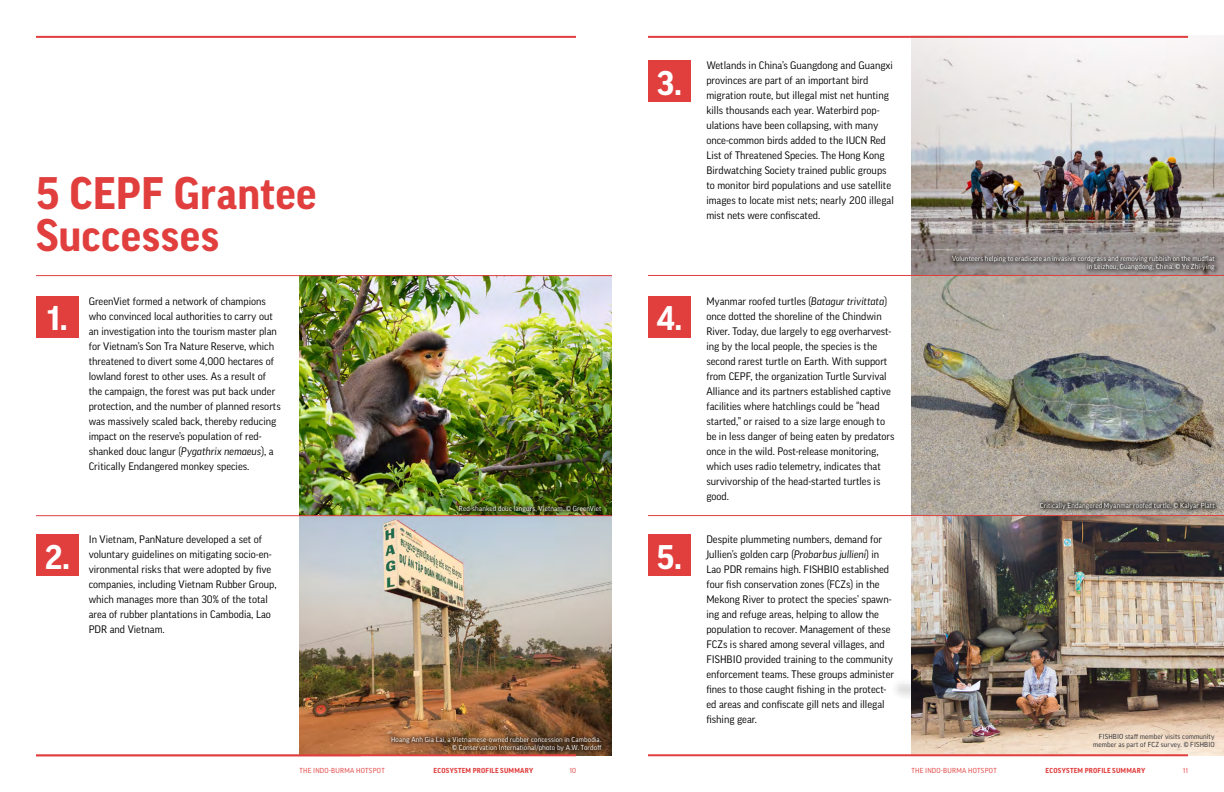
<style>
.page{position:relative;width:1224px;height:792px;background:#fff}
.page>*{position:absolute;margin:0;border:0;box-sizing:border-box;transform-origin:0 0}
.t1{font:700 44px/42px "Good Pro";letter-spacing:.01em;color:#e13e3e}
.t2{font:700 33px "Good Pro";color:#fff}
.t3{font:10.5px/15px "Good Pro";color:#000}
.t4{font:7px/8px "Good Pro";letter-spacing:.02em;color:#fff;text-align:right}
.t5{font:7px/8px "Good Pro";letter-spacing:.02em;color:#2b2e33;text-align:right}
.t6{font:700 7px "Good Pro";letter-spacing:.03em;color:#e13e3e}
.t7{font:7px "Good Pro";letter-spacing:.035em;color:#e13e3e}
.s1{font-style:italic}
</style>
<div class="page">
<img style="left:300px;top:517px;width:312px;height:239px">
<img style="left:912px;top:276px;width:312px;height:239px">
<img style="left:300px;top:276px;width:312px;height:240px">
<svg style="left:895px;top:677px;width:17px;height:24px"></svg>
<img style="left:912px;top:37px;width:312px;height:238px">
<img style="left:912px;top:516px;width:312px;height:240px">
<div style="left:454px;top:501px;width:152px;height:15px;background:#000;opacity:.68"></div>
<hr style="left:36px;top:36px;width:540px;height:2px;background:#e13e3e">
<div style="left:36px;top:534px;width:43px;height:42px;background:#e13e3e"></div>
<div style="left:36px;top:296px;width:43px;height:41px;background:#e13e3e"></div>
<div style="left:648px;top:60px;width:43px;height:42px;background:#e13e3e"></div>
<div style="left:648px;top:296px;width:43px;height:41px;background:#e13e3e"></div>
<div style="left:648px;top:534px;width:43px;height:42px;background:#e13e3e"></div>
<hr style="left:36px;top:516px;width:576px;height:1px;background:#e13e3e">
<hr style="left:36px;top:756px;width:325px;height:1px;background:#e13e3e">
<hr style="left:648px;top:275px;width:576px;height:1px;background:#e13e3e">
<hr style="left:648px;top:515px;width:576px;height:1px;background:#e13e3e">
<hr style="left:36px;top:754px;width:540px;height:2px;background:#e13e3e">
<hr style="left:648px;top:36px;width:540px;height:2px;background:#e13e3e">
<hr style="left:648px;top:754px;width:540px;height:2px;background:#e13e3e">
<hr style="left:36px;top:275px;width:576px;height:1px;background:#e13e3e">
<div style="left:947px;top:251px;width:272px;height:24px;background:#000;opacity:.48"></div>
<div style="left:1036px;top:498px;width:183px;height:16px;background:#000;opacity:.68"></div>
<div style="left:387px;top:732px;width:219px;height:23px;background:#000;opacity:.5"></div>
<h1 class="t1" style="left:36px;top:172px;width:282px">5 CEPF Grantee<br>Successes</h1>
<h2 class="t2" style="left:47px;top:300px;width:22px">1.</h2>
<p class="t3" style="left:89px;top:293px;width:194px">GreenViet formed a network of champions who convinced local authorities to carry out an investigation into the tourism master plan for Vietnam’s Son Tra Nature Reserve, which threatened to divert some 4,000 hectares of lowland forest to other uses. As a result of the campaign, the forest was put back under protection, and the number of planned resorts was massively scaled back, thereby reducing impact on the reserve’s population of red&shy;shanked douc langur (<span class="s1">Pygathrix nemaeus</span>), a Critically Endangered monkey species.</p>
<h2 class="t2" style="left:45px;top:538px;width:26px">2.</h2>
<p class="t3" style="left:89px;top:532px;width:189px">In Vietnam, PanNature developed a set of voluntary guidelines on mitigating socio-en&shy;vironmental risks that were adopted by five companies, including Vietnam Rubber Group, which manages more than 30% of the total area of rubber plantations in Cambodia, Lao PDR and Vietnam.</p>
<p class="t4" style="left:459px;top:505px;width:144px">Red-shanked douc langurs, Vietnam. © GreenViet</p>
<p class="t4" style="left:391px;top:735px;width:212px">Hoang Anh Gia Lai, a Vietnamese-owned rubber concession in Cambodia. © Conservation International/photo by A.W. Tordoff</p>
<h2 class="t2" style="left:657px;top:64px;width:26px">3.</h2>
<p class="t3" style="left:706px;top:58px;width:189px">Wetlands in China’s Guangdong and Guangxi provinces are part of an important bird migration route, but illegal mist net hunting kills thousands each year. Waterbird pop&shy;ulations have been collapsing, with many once-common birds added to the IUCN Red List of Threatened Species. The Hong Kong Birdwatching Society trained public groups to monitor bird populations and use satellite images to locate mist nets; nearly 200 illegal mist nets were confiscated.</p>
<h2 class="t2" style="left:657px;top:300px;width:27px">4.</h2>
<p class="t3" style="left:706px;top:293px;width:190px">Myanmar roofed turtles (<span class="s1">Batagur trivittata</span>) once dotted the shoreline of the Chindwin River. Today, due largely to egg overharvest&shy;ing by the local people, the species is the second rarest turtle on Earth. With support from CEPF, the organization Turtle Survival Alliance and its partners established captive facilities where hatchlings could be “head started,” or raised to a size large enough to be in less danger of being eaten by predators once in the wild. Post-release monitoring, which uses radio telemetry, indicates that survivorship of the head-started turtles is good.</p>
<h2 class="t2" style="left:657px;top:538px;width:26px">5.</h2>
<p class="t3" style="left:706px;top:532px;width:189px">Despite plummeting numbers, demand for Jullien’s golden carp (<span class="s1">Probarbus jullieni</span>) in Lao PDR remains high. FISHBIO established four fish conservation zones (FCZs) in the Mekong River to protect the species’ spawn&shy;ing and refuge areas, helping to allow the population to recover. Management of these FCZs is shared among several villages, and FISHBIO provided training to the community enforcement teams. These groups administer fines to those caught fishing in the protect&shy;ed areas and confiscate gill nets and illegal fishing gear.</p>
<p class="t4" style="left:952px;top:255px;width:264px">Volunteers helping to eradicate an invasive cordgrass and removing rubbish on the mudflat in Leizhou, Guangdong, China. © Ye Zhi-ying</p>
<p class="t4" style="left:1040px;top:502px;width:176px">Critically Endangered Myanmar roofed turtle. © Kalyar Platt</p>
<p class="t5" style="left:1093px;top:733px;width:123px">FISHBIO staff member visits community member as part of FCZ survey. © FISHBIO</p>
<p class="t7" style="left:300px;top:767px;width:87px">THE INDO-BURMA HOTSPOT</p>
<p class="t6" style="left:434px;top:767px;width:101px">ECOSYSTEM PROFILE SUMMARY</p>
<p class="t7" style="left:569px;top:767px;width:8px">10</p>
<p class="t7" style="left:912px;top:767px;width:87px">THE INDO-BURMA HOTSPOT</p>
<p class="t6" style="left:1046px;top:767px;width:101px">ECOSYSTEM PROFILE SUMMARY</p>
<p class="t7" style="left:1183px;top:767px;width:7px">11</p>
</div>
